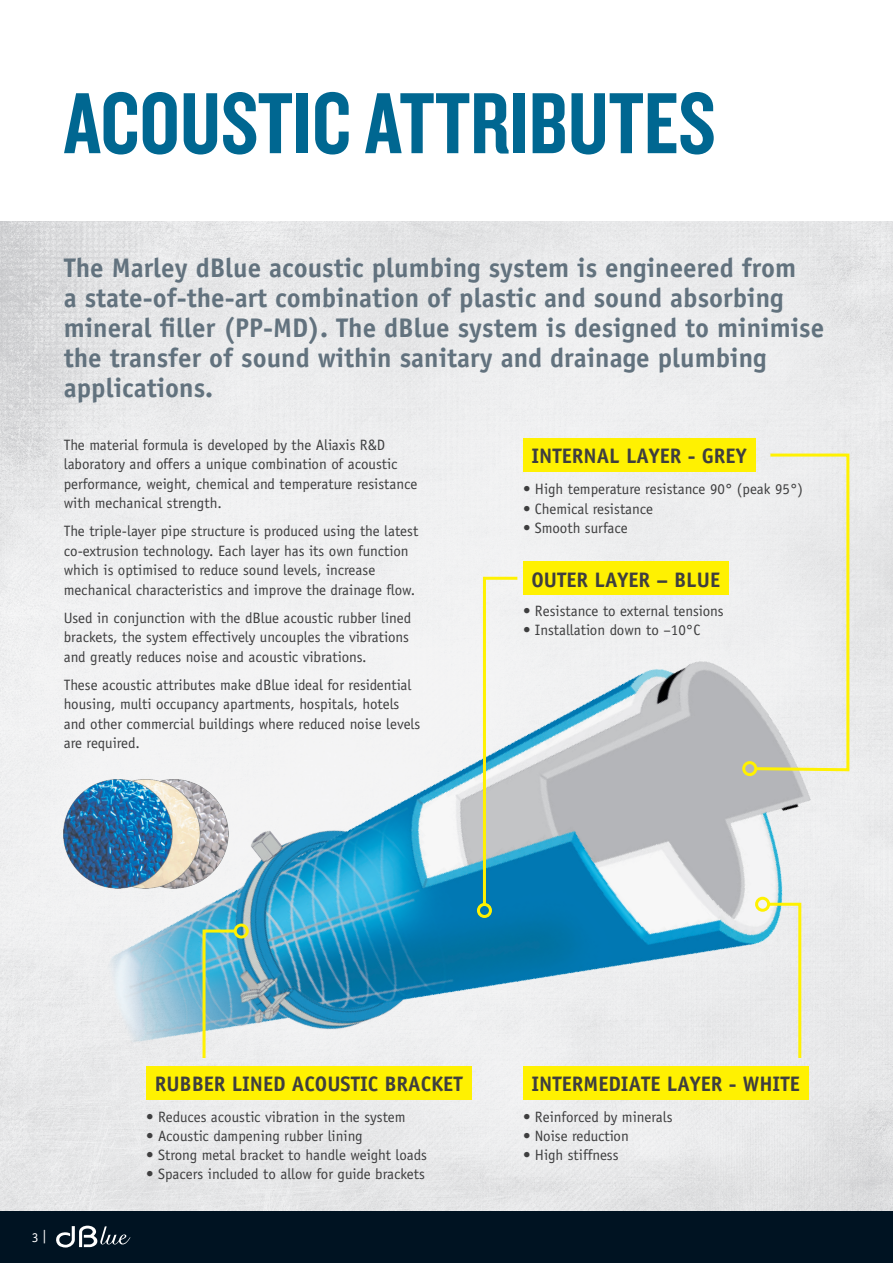
<style>
.page{position:relative;width:893px;height:1263px;background:#fff}
.page>*{position:absolute;margin:0;border:0;box-sizing:border-box;transform-origin:0 0}
.t1{font:90px "Knockout HTF49 Liteweight";color:#006791}
.t2{font:700 27px/30px "Officina Sans";color:#62727e}
.t3{font:700 21px "Officina Sans";color:#3e3e3f}
.t4{font:15px/19.5px "Officina Sans";color:#3e3e3f}
.t5{font:13.5px "Officina Sans";color:#fff}
</style>
<div class="page">
<img style="left:0;top:222px;width:893px;height:205px">
<img style="left:0;top:427px;width:893px;height:784px">
<div style="left:523px;top:561px;width:206px;height:34px;background:#fff101"></div>
<div style="left:146px;top:1066px;width:325px;height:33px;background:#fff101"></div>
<div style="left:523px;top:438px;width:232px;height:34px;background:#fff101"></div>
<div style="left:523px;top:1066px;width:285px;height:33px;background:#fff101"></div>
<img style="left:64px;top:779px;width:165px;height:109px">
<svg style="left:766px;top:901px;width:37px;height:160px;background:#e6e9d4"></svg>
<div style="left:755px;top:897px;width:15px;height:15px;border:3px solid #fff101;border-radius:50%"></div>
<svg style="left:753px;top:452px;width:98px;height:321px;background:#e8e8e5"></svg>
<div style="left:742px;top:761px;width:15px;height:15px;border:3px solid #fff101;border-radius:50%"></div>
<svg style="left:481px;top:575px;width:39px;height:332px"></svg>
<div style="left:477px;top:903px;width:15px;height:15px;border:3px solid #fff101;border-radius:50%"></div>
<svg style="left:201px;top:928px;width:37px;height:133px;background:#89c3c4"></svg>
<div style="left:234px;top:923px;width:15px;height:15px;border:3px solid #fff101;border-radius:50%"></div>
<div style="left:0;top:1211px;width:893px;height:52px;background:#001322"></div>
<svg style="left:56px;top:1226px;width:74px;height:21px"></svg>
<h1 class="t1" style="left:64px;top:76px;width:654px">ACOUSTIC ATTRIBUTES</h1>
<p class="t2" style="left:64px;top:253px;width:762px">The Marley dBlue acoustic plumbing system is engineered from<br>a state-of-the-art combination of plastic and sound absorbing mineral filler (PP-MD). The dBlue system is designed to minimise the transfer of sound within sanitary and drainage plumbing applications.</p>
<p class="t4" style="left:64px;top:435px;width:355px">The material formula is developed by the Aliaxis R&amp;D laboratory and offers a unique combination of acoustic performance, weight, chemical and temperature resistance with mechanical strength.</p>
<p class="t4" style="left:64px;top:521px;width:356px">The triple-layer pipe structure is produced using the latest co-extrusion technology. Each layer has its own function which is optimised to reduce sound levels, increase mechanical characteristics and improve the drainage flow.</p>
<p class="t4" style="left:64px;top:608px;width:349px">Used in conjunction with the dBlue acoustic rubber lined brackets, the system effectively uncouples the vibrations and greatly reduces noise and acoustic vibrations.</p>
<p class="t4" style="left:64px;top:675px;width:358px">These acoustic attributes make dBlue ideal for residential housing, multi occupancy apartments, hospitals, hotels and other commercial buildings where reduced noise levels are required.</p>
<h3 class="t3" style="left:531px;top:443px;width:217px">Internal layer - grey</h3>
<p class="t4" style="left:523px;top:480px;width:282px">• High temperature resistance 90° (peak 95°)</p>
<p class="t4" style="left:523px;top:499px;width:132px">• Chemical resistance</p>
<p class="t4" style="left:523px;top:518px;width:106px">• Smooth surface</p>
<h3 class="t3" style="left:531px;top:566px;width:190px">Outer layer – blue</h3>
<p class="t4" style="left:523px;top:601px;width:202px">• Resistance to external tensions</p>
<p class="t4" style="left:523px;top:620px;width:179px">• Installation down to –10°C</p>
<p class="t5" style="left:32px;top:1228px;width:16px">3 |</p>
<h3 class="t3" style="left:155px;top:1071px;width:255px">Rubber lin ed Acoustic Brack</h3>
<h3 class="t3" style="left:443px;top:1071px;width:19px">et</h3>
<p class="t4" style="left:146px;top:1107px;width:261px">• Reduces acoustic vibration in the system</p>
<p class="t4" style="left:146px;top:1126px;width:218px">• Acoustic dampening rubber lining</p>
<p class="t4" style="left:146px;top:1145px;width:282px">• Strong metal bracket to handle weight loads</p>
<p class="t4" style="left:146px;top:1164px;width:280px">• Spacers included to allow for guide brackets</p>
<h3 class="t3" style="left:531px;top:1071px;width:270px">Interm ediate layer - wh ite</h3>
<p class="t4" style="left:523px;top:1107px;width:151px">• Reinforced by minerals</p>
<p class="t4" style="left:523px;top:1126px;width:107px">• Noise reduction</p>
<p class="t4" style="left:523px;top:1145px;width:97px">• High stiffness</p>
</div>
